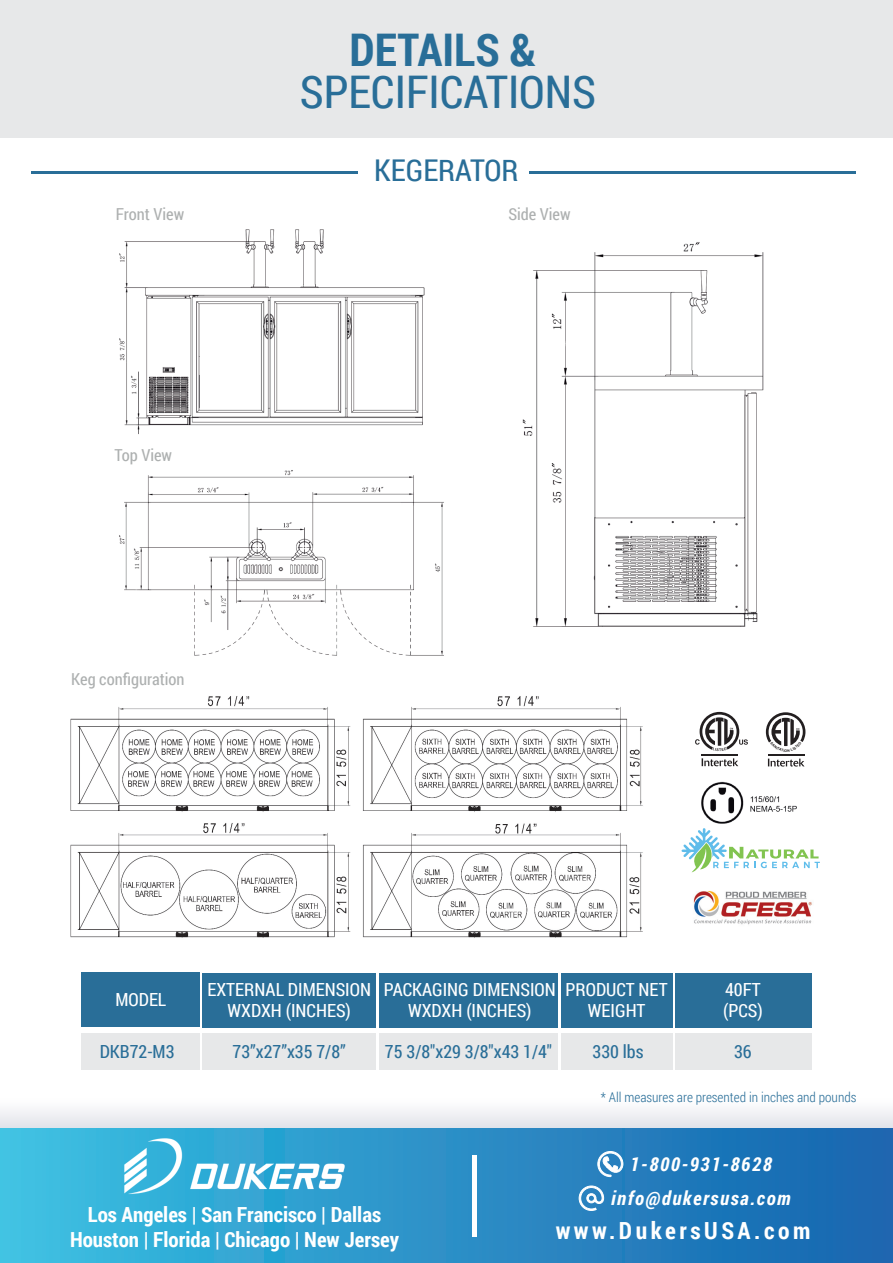
<style>
.page{position:relative;width:893px;height:1263px;background:#fff}
.page>*{position:absolute;margin:0;border:0;box-sizing:border-box;transform-origin:0 0}
.t1{font:45px "Roboto Condensed";color:#296e98}
.t2{font:700 45px "Roboto Condensed";color:#296e98}
.t3{font:30px "Roboto Condensed";color:#296e98}
.t4{font:700 23.55px "Roboto Condensed";letter-spacing:.15em;color:#fff}
.t5{font:700 20.85px/24.9px "Roboto Condensed";color:#fff;text-align:center}
.t6{font:italic 700 19.2px/33.9px "Roboto Condensed";letter-spacing:.08em;color:#fff;text-align:center}
.t7{font:18px/20.7px "Roboto Condensed";color:#fff;text-align:center}
.t8{font:18px "Roboto Condensed";color:#296e98}
.t9{font:16.5px "Roboto Condensed";color:#adb0b0}
.t10{font:300 13.5px "Roboto Condensed";color:#296e98}
</style>
<div class="page">
<div style="left:0;top:1097px;width:893px;height:32px;background:linear-gradient(to bottom,#fff,#e1e3ea)"></div>
<div style="left:0;top:1128px;width:893px;height:135px;background:linear-gradient(to right,#3dc0e2,#1863ae)"></div>
<div style="left:472px;top:1155px;width:5px;height:82px;background:#fff"></div>
<svg style="left:597px;top:1151px;width:26px;height:26px"></svg>
<svg style="left:578px;top:1185px;width:26px;height:26px"></svg>
<img style="left:117px;top:1128px;width:235px;height:75px">
<div style="left:0;top:0;width:893px;height:138px;background:#e7e8e9"></div>
<hr style="left:31px;top:171px;width:326px;height:2px;background:#296e98">
<hr style="left:529px;top:171px;width:326px;height:2px;background:#296e98">
<div style="left:561px;top:973px;width:111px;height:55px;background:#296e98"></div>
<div style="left:202px;top:973px;width:174px;height:55px;background:#296e98"></div>
<div style="left:379px;top:973px;width:179px;height:55px;background:#296e98"></div>
<div style="left:202px;top:1034px;width:174px;height:36px;background:#e7e8e9"></div>
<div style="left:379px;top:1034px;width:179px;height:36px;background:#e7e8e9"></div>
<div style="left:561px;top:1034px;width:111px;height:36px;background:#e7e8e9"></div>
<div style="left:81px;top:972px;width:118px;height:55px;background:#296e98"></div>
<div style="left:81px;top:1033px;width:118px;height:36px;background:#e7e8e9"></div>
<div style="left:675px;top:973px;width:137px;height:55px;background:#296e98"></div>
<div style="left:676px;top:1034px;width:136px;height:36px;background:#e7e8e9"></div>
<img style="left:522px;top:242px;width:242px;height:385px">
<img style="left:119px;top:229px;width:306px;height:206px">
<img style="left:119px;top:470px;width:325px;height:186px">
<svg style="left:695px;top:712px;width:53px;height:39px"></svg>
<svg style="left:702px;top:758px;width:36px;height:8px"></svg>
<hr style="left:702px;top:754px;width:36px;height:1px;background:#231f20">
<svg style="left:768px;top:759px;width:36px;height:7px"></svg>
<hr style="left:768px;top:755px;width:36px;height:1px;background:#231f20">
<svg style="left:681px;top:828px;width:139px;height:44px"></svg>
<img style="left:701px;top:781px;width:96px;height:43px">
<img style="left:693px;top:891px;width:119px;height:34px">
<img style="left:70px;top:696px;width:573px;height:242px">
<svg style="left:766px;top:712px;width:39px;height:35px"></svg>
<h1 class="t2" style="left:350px;top:18px;width:188px">DETAILS &amp;</h1>
<h1 class="t1" style="left:300px;top:61px;width:298px">SPECIFICATIONS</h1>
<p class="t9" style="left:116px;top:202px;width:70px">Front View</p>
<p class="t9" style="left:114px;top:444px;width:59px">Top View</p>
<p class="t9" style="left:71px;top:668px;width:115px">Keg configuration</p>
<h2 class="t3" style="left:374px;top:150px;width:146px">KEGERATOR</h2>
<p class="t9" style="left:508px;top:202px;width:64px">Side View</p>
<p class="t7" style="left:116px;top:989px;width:52px">MODEL</p>
<p class="t8" style="left:100px;top:1039px;width:76px">DKB72-M3</p>
<p class="t7" style="left:208px;top:978px;width:165px">EXTERNAL DIMENSION<br>WXDXH (INCHES)</p>
<p class="t7" style="left:566px;top:978px;width:104px">PRODUCT NET<br>WEIGHT</p>
<p class="t8" style="left:233px;top:1039px;width:115px">73”x27”x35 7/8”</p>
<p class="t7" style="left:384px;top:978px;width:173px">PACKAGING DIMENSION<br>WXDXH (INCHES)</p>
<p class="t8" style="left:385px;top:1039px;width:169px">75 3/8"x29 3/8"x43 1/4"</p>
<p class="t8" style="left:592px;top:1039px;width:53px">330 lbs</p>
<p class="t7" style="left:723px;top:978px;width:41px;text-align:left">40FT (PCS)</p>
<p class="t8" style="left:734px;top:1039px;width:19px">36</p>
<p class="t10" style="left:601px;top:1088px;width:257px">* All measures are presented in inches and pounds</p>
<p class="t5" style="left:70px;top:1201px;width:330px">Los Angeles | San Francisco | Dallas<br>Houston | Florida | Chicago | New Jersey</p>
<p class="t6" style="left:611px;top:1146px;width:181px">1-800-931-8628 info@dukersusa.com</p>
<h3 class="t4" style="left:556px;top:1214px;width:256px">www.DukersUSA.com</h3>
</div>
